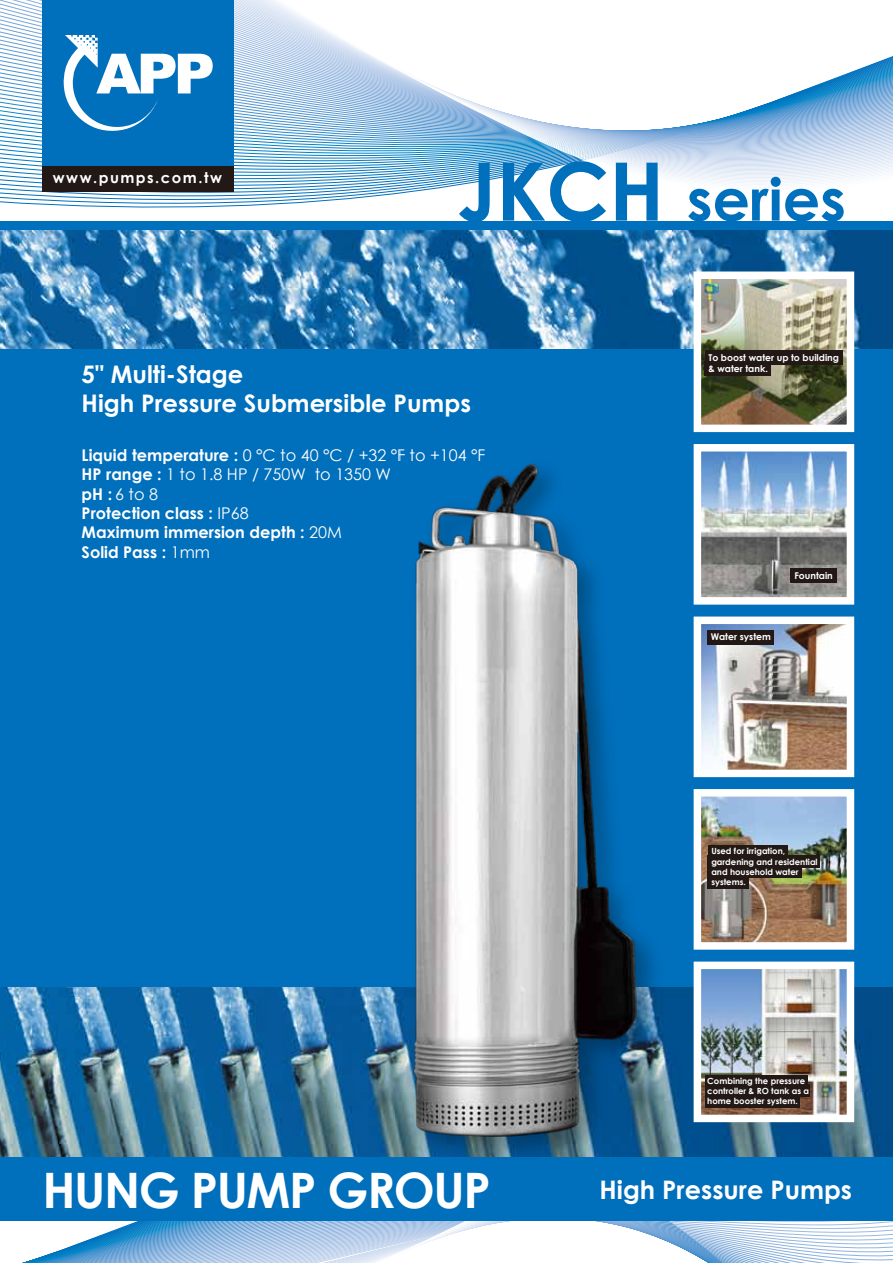
<style>
.page{position:relative;width:893px;height:1263px;background:#fff}
.page>*{position:absolute;margin:0;border:0;box-sizing:border-box;transform-origin:0 0}
.t1{font:700 58.5px "Century Gothic";color:#006fbc}
.t2{font:700 48.9px "Century Gothic";letter-spacing:-.03em;color:#fff}
.t3{font:700 25.5px "Century Gothic";color:#fff}
.t4{font:700 24.15px/29.1px "Century Gothic";color:#fff}
.t5{font:700 16.2px/19.4px "Century Gothic";color:#fff}
.t6{font:700 14.85px "Century Gothic";letter-spacing:.1em;color:#fff}
.t7{font:700 9.3px/11.2px "Century Gothic";color:#fff}
.t8{font:700 8.55px/10.2px "Century Gothic";color:#fff}
.s1{font-size:80.7px}
.s2{font-weight:400}
</style>
<div class="page">
<svg style="left:0;top:0;width:893px;height:208px"></svg>
<svg style="left:0;top:1220px;width:893px;height:43px"></svg>
<div style="left:43px;top:0;width:191px;height:166px;background:#006fbc"></div>
<img style="left:0;top:230px;width:893px;height:927px">
<div style="left:0;top:349px;width:893px;height:637px;background:#006fbc"></div>
<div style="left:43px;top:166px;width:191px;height:25px;background:#221815"></div>
<div style="left:0;top:221px;width:893px;height:9px;background:#006fbc"></div>
<img style="left:703px;top:970px;width:142px;height:143px">
<img style="left:703px;top:280px;width:142px;height:143px">
<img style="left:703px;top:453px;width:142px;height:143px">
<img style="left:703px;top:625px;width:142px;height:143px">
<img style="left:703px;top:798px;width:142px;height:143px">
<div style="left:694px;top:271px;width:160px;height:161px;border:8px solid #fff"></div>
<div style="left:694px;top:444px;width:160px;height:161px;border:8px solid #fff"></div>
<div style="left:694px;top:616px;width:160px;height:161px;border:8px solid #fff"></div>
<div style="left:694px;top:789px;width:160px;height:161px;border:8px solid #fff"></div>
<div style="left:694px;top:961px;width:160px;height:161px;border:8px solid #fff"></div>
<div style="left:705px;top:351px;width:137px;height:14px;background:#221815"></div>
<div style="left:705px;top:361px;width:66px;height:14px;background:#221815"></div>
<div style="left:791px;top:569px;width:46px;height:14px;background:#221815"></div>
<div style="left:707px;top:630px;width:66px;height:14px;background:#221815"></div>
<div style="left:708px;top:846px;width:80px;height:12px;background:#221815"></div>
<div style="left:708px;top:856px;width:112px;height:12px;background:#221815"></div>
<div style="left:705px;top:1075px;width:103px;height:12px;background:#221815"></div>
<div style="left:705px;top:1085px;width:105px;height:12px;background:#221815"></div>
<div style="left:705px;top:1096px;width:95px;height:12px;background:#221815"></div>
<div style="left:708px;top:865px;width:94px;height:13px;background:#221815"></div>
<div style="left:708px;top:877px;width:41px;height:12px;background:#221815"></div>
<div style="left:0;top:1157px;width:893px;height:63px;background:#006fbc"></div>
<svg style="left:63px;top:35px;width:150px;height:96px"></svg>
<img style="left:278px;top:463px;width:402px;height:694px">
<p class="t6" style="left:53px;top:166px;width:170px">www.pumps.com.tw</p>
<p class="t1" style="left:458px;top:155px;width:390px"><span class="s1">JKCH</span> series</p>
<p class="t4" style="left:82px;top:359px;width:391px">5" Multi-Stage<br>High Pressure Submersible Pumps</p>
<p class="t5" style="left:82px;top:445px;width:405px">Liquid temperature : <span class="s2">0 °C to 40 °C / +32 °F to +104 °F<br></span>HP range : <span class="s2">1 to 1.8 HP / 750W to 1350 W<br></span>pH : <span class="s2">6 to 8<br></span>Protection class : <span class="s2">IP68<br></span>Maximum immersion depth : <span class="s2">20M<br></span>Solid Pass : <span class="s2">1mm</span></p>
<p class="t7" style="left:708px;top:351px;width:132px">To boost water up to building &amp; water tank.</p>
<p class="t7" style="left:711px;top:631px;width:62px">Water system</p>
<p class="t7" style="left:794px;top:570px;width:40px">Fountain</p>
<p class="t8" style="left:711px;top:846px;width:108px">Used for irrigation, gardening and residential and household water systems.</p>
<p class="t8" style="left:707px;top:1075px;width:103px">Combining the pressure controller &amp; RO tank as a home booster system.</p>
<p class="t2" style="left:43px;top:1153px;width:450px">HUNG PUMP GROUP</p>
<p class="t3" style="left:600px;top:1171px;width:254px">High Pressure Pumps</p>
</div>
